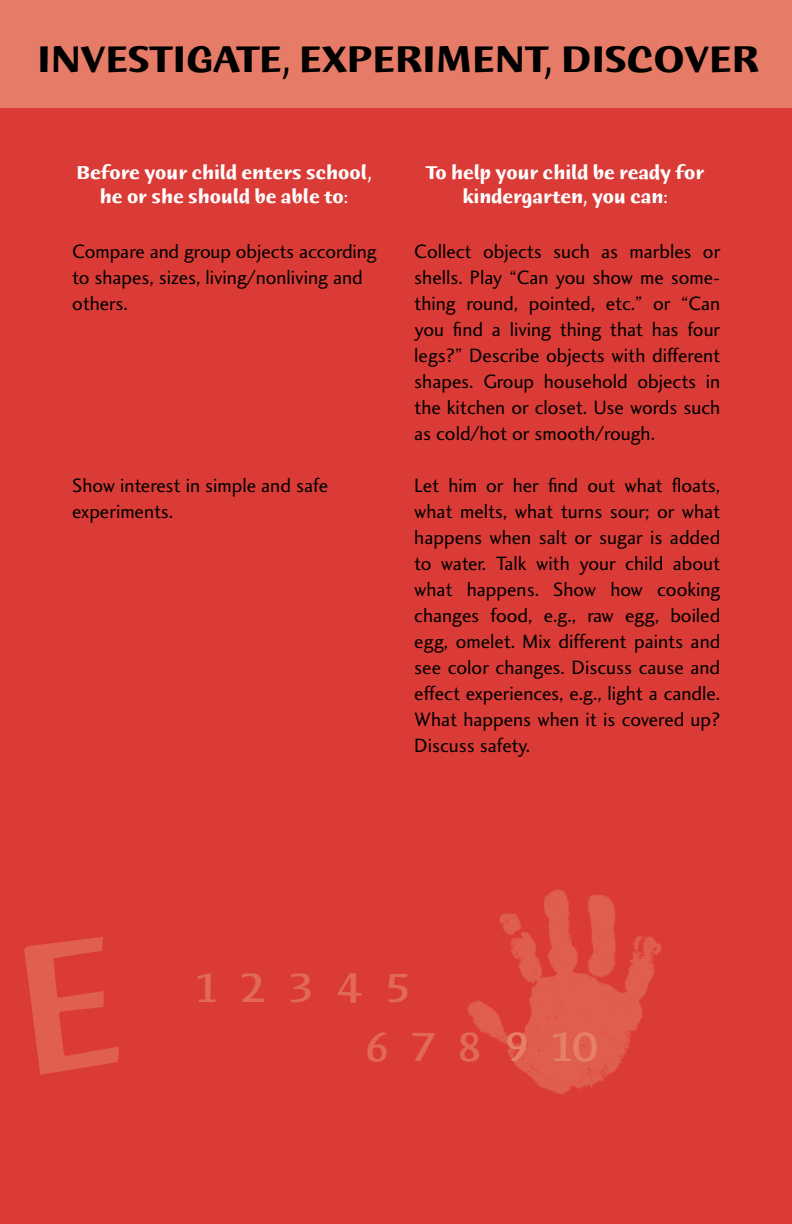
<style>
.page{position:relative;width:792px;height:1224px;background:#db3b36}
.page>*{position:absolute;margin:0;border:0;box-sizing:border-box;transform-origin:0 0}
.t1{font:500 44px "Humana Sans ITC";letter-spacing:.57em;color:#e26956}
.t2{font:700 40px "Humana Sans ITC";color:#000}
.t3{font:20px/26px "Charlotte Sans Book Plain";color:#000;text-align:justify}
.t4{font:700 20px "Humana Sans ITC";color:#fff}
.s1{color:#e67e69}
</style>
<div class="page">
<div style="left:1px;top:0;width:791px;height:108px;background:#e67c67"></div>
<img style="left:467px;top:889px;width:194px;height:206px">
<h2 class="t2" style="left:38px;top:39px;width:723px">INVESTIGATE, EXPERIMENT, DISCOVER</h2>
<p class="t4" style="left:76px;top:162px;width:297px">Before your child enters school,</p>
<p class="t4" style="left:426px;top:162px;width:280px">To help your child be ready for</p>
<p class="t4" style="left:100px;top:186px;width:250px">he or she should be able to:</p>
<p class="t4" style="left:462px;top:186px;width:207px">kindergarten, you can:</p>
<p class="t3" style="left:72px;top:238px;width:306px">Compare and group objects according</p>
<p class="t3" style="left:414px;top:238px;width:308px">Collect objects such as marbles or</p>
<p class="t3" style="left:72px;top:264px;width:292px">to shapes, sizes, living/nonliving and</p>
<p class="t3" style="left:414px;top:264px;width:308px">shells. Play “Can you show me some-</p>
<p class="t3" style="left:72px;top:290px;width:57px">others.</p>
<p class="t3" style="left:414px;top:290px;width:307px">thing round, pointed, etc.” or “Can you find a living thing that has four legs?” Describe objects with different shapes. Group household objects in the kitchen or closet. Use words such as cold/hot or smooth/rough.</p>
<p class="t3" style="left:72px;top:472px;width:257px">Show interest in simple and safe</p>
<p class="t3" style="left:414px;top:472px;width:307px">Let him or her find out what floats,</p>
<p class="t3" style="left:72px;top:498px;width:102px">experiments.</p>
<p class="t3" style="left:414px;top:498px;width:308px">what melts, what turns sour; or what happens when salt or sugar is added to water. Talk with your child about what happens. Show how cooking changes food, e.g., raw egg, boiled egg, omelet. Mix different paints and see color changes. Discuss cause and effect experiences, e.g., light a candle.<br>What happens when it is covered up?<br>Discuss safety.</p>
<p class="t1" style="left:198px;top:965px;width:213px">12345</p>
<p class="t1" style="left:365px;top:1024px;width:236px">678<span class="s1">910</span></p>
</div>
